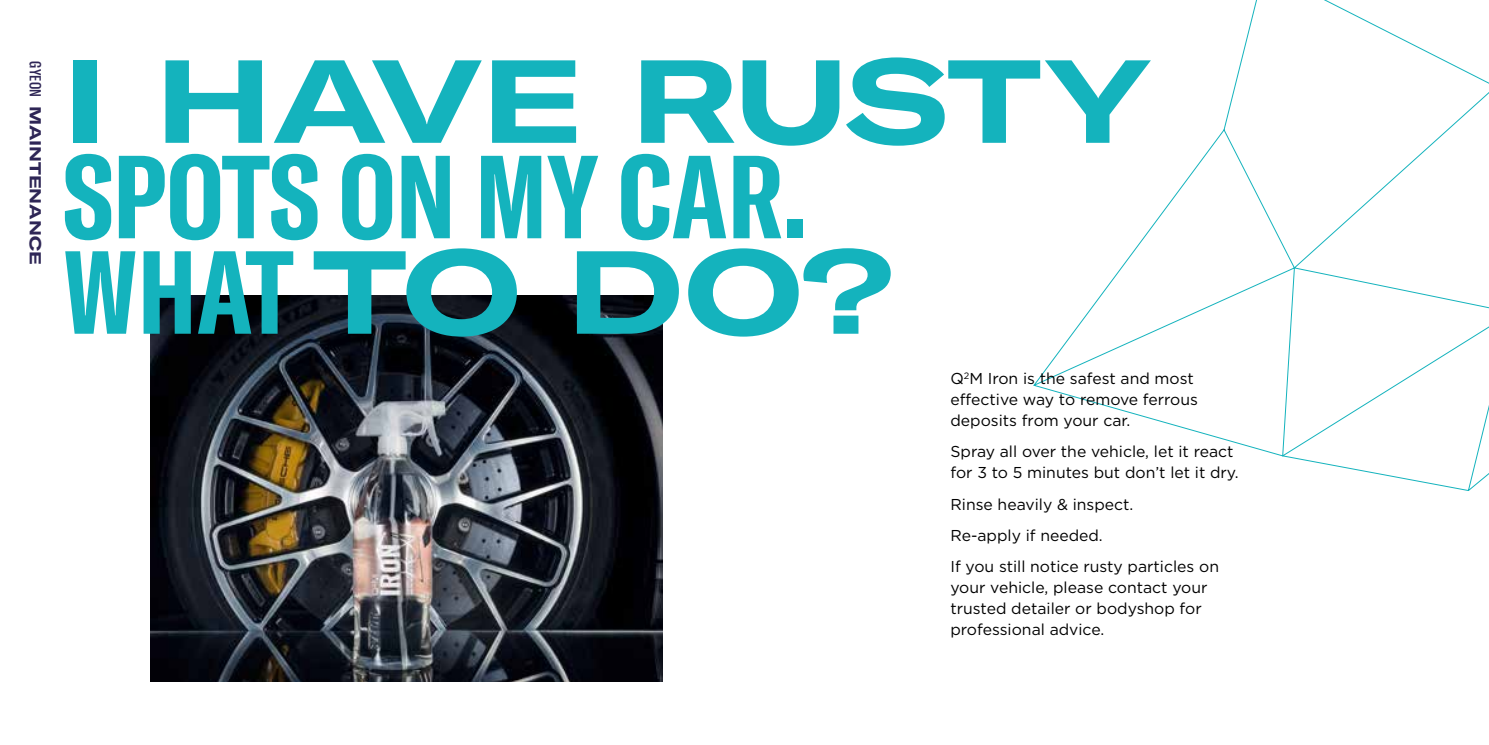
<style>
.page{position:relative;width:1489px;height:745px;background:#fff}
.page>*{position:absolute;margin:0;border:0;box-sizing:border-box;transform-origin:0 0}
.t1{font:700 extra-condensed 116.02px/95.4px "GT America";color:#14b3bd}
.t2{font:700 expanded 116.02px "GT America";letter-spacing:-.005em;color:#14b3bd}
.t3{font:15.75px/21px "Gotham";color:#000}
.t4{font:700 expanded 15.75px "GT America";letter-spacing:-.01em;color:#2e2656}
.s1{font-weight:500;font-stretch:extra-condensed}
.s2{font-stretch:expanded}
</style>
<div class="page">
<svg style="left:1033px;top:0;width:455px;height:491px"></svg>
<img style="left:151px;top:295px;width:511px;height:386px">
<p class="t4" style="left:45px;top:61px;width:205px;rotate:90deg"><span class="s1">GYEON</span> MAINTENANCE</p>
<h1 class="t2" style="left:63px;top:29px;width:1088px">I HAVE RUSTY</h1>
<h1 class="t1" style="left:63px;top:149px;width:832px">SPOTS ON MY CAR.<br>WHAT <span class="s2">TO DO?</span></h1>
<p class="t3" style="left:950px;top:367px;width:249px">Q<sup>2</sup>M Iron is the safest and most effective way to remove ferrous deposits from your car.</p>
<p class="t3" style="left:950px;top:440px;width:290px">Spray all over the vehicle, let it react for 3 to 5 minutes but don’t let it dry.</p>
<p class="t3" style="left:950px;top:487px;width:270px;line-height:31.2px">Rinse heavily &amp; inspect.<br>Re-apply if needed.<br>If you still notice rusty particles on</p>
<p class="t3" style="left:950px;top:576px;width:258px">your vehicle, please contact your trusted detailer or bodyshop for professional advice.</p>
</div>
